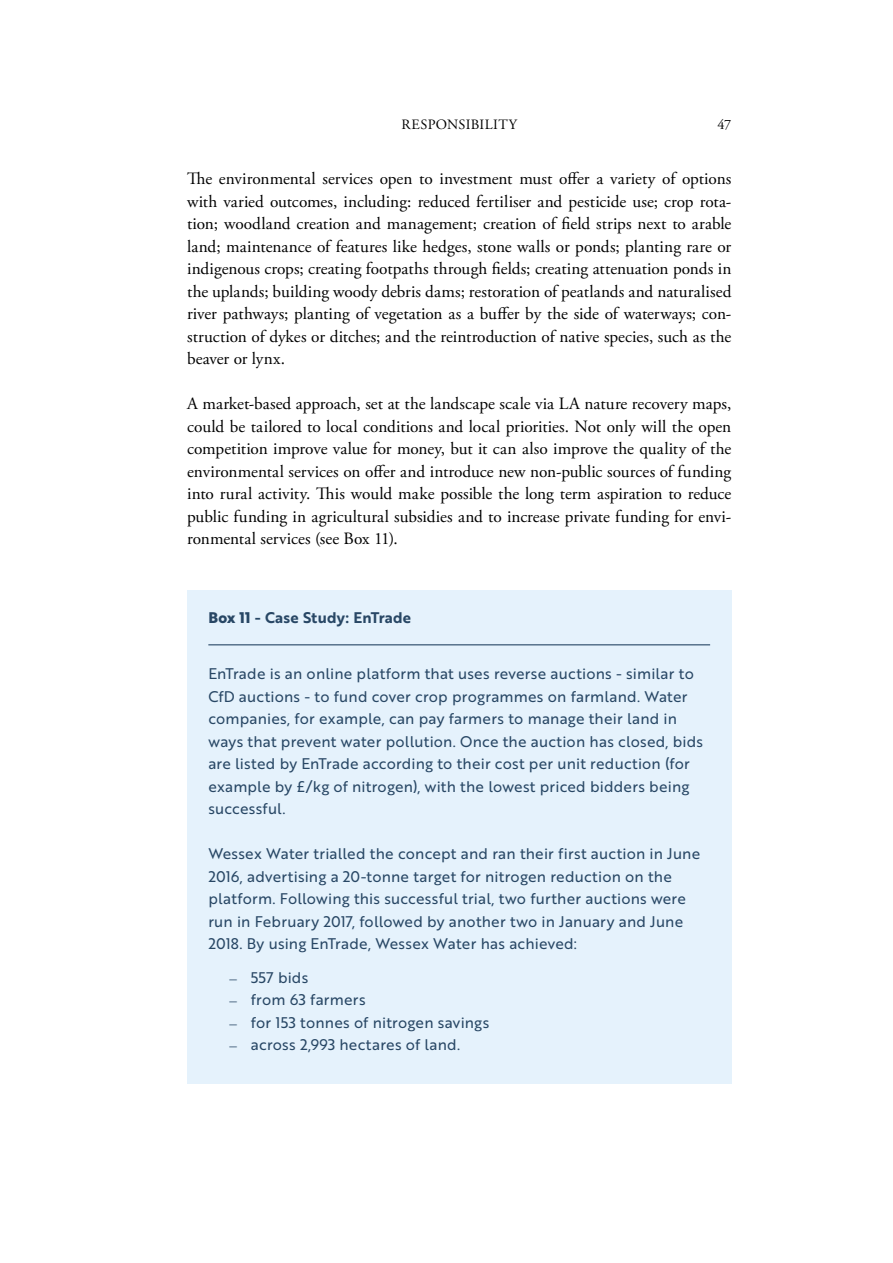
<style>
.page{position:relative;width:893px;height:1263px;background:#fff}
.page>*{position:absolute;margin:0;border:0;box-sizing:border-box;transform-origin:0 0}
.t1{font:17.25px/22.5px "Adobe Garamond Pro";color:#000;text-align:justify}
.t2{font:15px/22.5px "Brother 1816 Regular";letter-spacing:.015em;color:#284765}
.t3{font:15px "Brother 1816 Bold";letter-spacing:.015em;color:#284765}
.t4{font:14.25px "Adobe Garamond Pro";color:#000}
.s1{font-family:"Brother 1816 Extra";font-weight:700}
.s2{font-family:"Adobe Garamond Pro"}
</style>
<div class="page">
<div style="left:187px;top:591px;width:544px;height:65px;background:#e5f2fc"></div>
<hr style="left:208px;top:644px;width:502px;height:1px;background:#284765">
<div style="left:187px;top:647px;width:544px;height:200px;background:#e5f2fc"></div>
<div style="left:187px;top:827px;width:544px;height:155px;background:#e5f2fc"></div>
<div style="left:187px;top:973px;width:544px;height:65px;background:#e5f2fc"></div>
<div style="left:187px;top:1018px;width:544px;height:65px;background:#e5f2fc"></div>
<p class="t4" style="left:401px;top:116px;width:20px">Responsibility</p>
<p class="t4" style="left:717px;top:116px;width:15px">47</p>
<p class="t1" style="left:187px;top:168px;width:546px">The environmental services open to investment must offer a variety of options with varied outcomes, including: reduced fertiliser and pesticide use; crop rota&shy;tion; woodland creation and management; creation of field strips next to arable land; maintenance of features like hedges, stone walls or ponds; planting rare or indigenous crops; creating footpaths through fields; creating attenuation ponds in the uplands; building woody debris dams; restoration of peatlands and naturalised river pathways; planting of vegetation as a buffer by the side of waterways; con&shy;struction of dykes or ditches; and the reintroduction of native species, such as the beaver or lynx.</p>
<p class="t1" style="left:187px;top:393px;width:546px">A market-based approach, set at the landscape scale via LA nature recovery maps, could be tailored to local conditions and local priorities. Not only will the open competition improve value for money, but it can also improve the quality of the environmental services on offer and introduce new non-public sources of funding into rural activity. This would make possible the long term aspiration to reduce public funding in agricultural subsidies and to increase private funding for envi&shy;ronmental services (see Box 11).</p>
<p class="t3" style="left:208px;top:606px;width:204px"><span class="s1">Box 11</span> - Case Study: EnTrade</p>
<p class="t2" style="left:208px;top:662px;width:496px">EnTrade is an online platform that uses reverse auctions - similar to CfD auctions - to fund cover crop programmes on farmland. Water companies, for example, can pay farmers to manage their land in ways that prevent water pollution. Once the auction has closed, bids are listed by EnTrade according to their cost per unit reduction (for example by £/kg of nitrogen), with the lowest priced bidders being successful.</p>
<p class="t2" style="left:208px;top:842px;width:493px">Wessex Water trialled the concept and ran their first auction in June 2016, advertising a 20-tonne target for nitrogen reduction on the platform. Following this successful trial, two further auctions were run in February 2017, followed by another two in January and June 2018. By using EnTrade, Wessex Water has achieved:</p>
<p class="t2" style="left:230px;top:966px;width:80px"><span class="s2">–</span> 557 bids</p>
<p class="t2" style="left:230px;top:988px;width:138px"><span class="s2">–</span> from 63 farmers</p>
<p class="t2" style="left:230px;top:1011px;width:261px"><span class="s2">–</span> for 153 tonnes of nitrogen savings</p>
<p class="t2" style="left:230px;top:1033px;width:232px"><span class="s2">–</span> across 2,993 hectares of land.</p>
</div>
